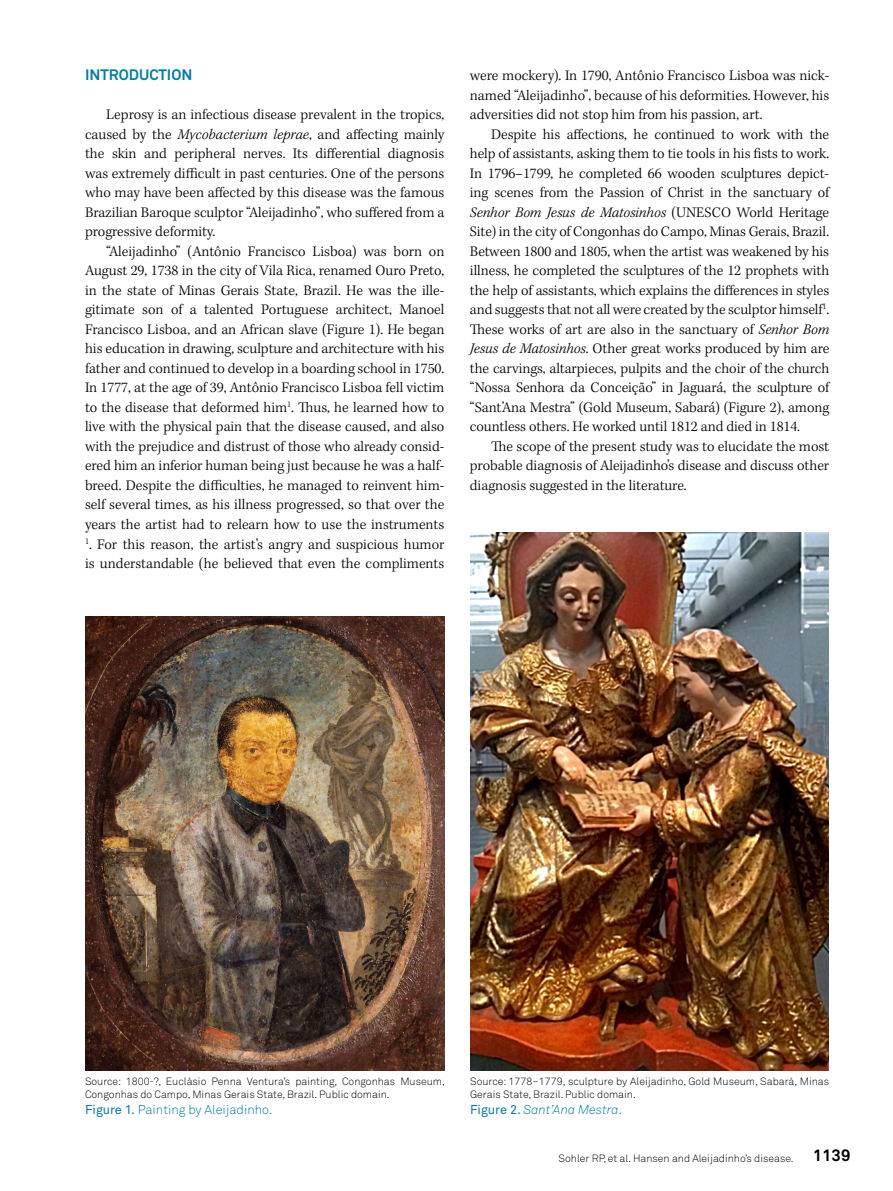
<style>
.page{position:relative;width:893px;height:1191px;background:#fff}
.page>*{position:absolute;margin:0;border:0;box-sizing:border-box;transform-origin:0 0}
.t1{font:300 15px/19.5px "Kepler Std";color:#000;text-align:justify}
.t2{font:700 15px "Akkurat Pro";color:#007dac}
.t3{font:12.75px "Akkurat Light Pro";color:#007dac}
.t4{font:italic 12.75px "Akkurat Light Pro";color:#007dac}
.t5{font:10.5px/12.6px "Akkurat Light Pro";color:#000}
.s1{font-style:italic}
.s2{font-family:"Akkurat Pro"}
.s3{font-family:"Akkurat Pro";font-style:normal}
.s4{font-style:normal}
.s5{font-family:"Akkurat Pro";font-weight:700;font-size:16.5px}
</style>
<div class="page">
<img style="left:85px;top:617px;width:359px;height:453px">
<img style="left:470px;top:532px;width:359px;height:538px">
<p class="t2" style="left:85px;top:66px;width:109px">INTRODUCTION</p>
<p class="t1" style="left:85px;top:106px;width:361px;text-indent:21px">Leprosy is an infectious disease prevalent in the tropics, caused by the <span class="s1">Mycobacterium leprae</span>, and affecting mainly the skin and peripheral nerves. Its differential diagnosis was extremely difficult in past centuries. One of the persons who may have been affected by this disease was the famous Brazilian Baroque sculptor “Aleijadinho”, who suffered from a progressive deformity.</p>
<p class="t1" style="left:85px;top:242px;width:361px;text-indent:21px">“Aleijadinho” (Antônio Francisco Lisboa) was born on August 29, 1738 in the city of Vila Rica, renamed Ouro Preto, in the state of Minas Gerais State, Brazil. He was the ille&shy;gitimate son of a talented Portuguese architect, Manoel Francisco Lisboa, and an African slave (Figure 1). He began his education in drawing, sculpture and architecture with his father and continued to develop in a boarding school in 1750.<br>In 1777, at the age of 39, Antônio Francisco Lisboa fell victim to the disease that deformed him<sup>1</sup>. Thus, he learned how to live with the physical pain that the disease caused, and also with the prejudice and distrust of those who already consid&shy;ered him an inferior human being just because he was a half&shy;breed. Despite the difficulties, he managed to reinvent him&shy;self several times, as his illness progressed, so that over the years the artist had to relearn how to use the instruments</p>
<p class="t1" style="left:85px;top:535px;width:361px"><sup>1</sup>. For this reason, the artist’s angry and suspicious humor is understandable (he believed that even the compliments</p>
<p class="t1" style="left:470px;top:67px;width:361px">were mockery). In 1790, Antônio Francisco Lisboa was nick&shy;named “Aleijadinho”, because of his deformities. However, his adversities did not stop him from his passion, art.</p>
<p class="t1" style="left:470px;top:125px;width:361px;text-indent:21px">Despite his affections, he continued to work with the help of assistants, asking them to tie tools in his fists to work.<br>In 1796–1799, he completed 66 wooden sculptures depict&shy;ing scenes from the Passion of Christ in the sanctuary of <span class="s1">Senhor Bom Jesus de Matosinhos</span> (UNESCO World Heritage Site) in the city of Congonhas do Campo, Minas Gerais, Brazil.<br>Between 1800 and 1805, when the artist was weakened by his illness, he completed the sculptures of the 12 prophets with the help of assistants, which explains the differences in styles and suggests that not all were created by the sculptor himself<sup>1</sup>.<br>These works of art are also in the sanctuary of <span class="s1">Senhor Bom Jesus de Matosinhos</span>. Other great works produced by him are the carvings, altarpieces, pulpits and the choir of the church “Nossa Senhora da Conceição” in Jaguará, the sculpture of “Sant’Ana Mestra” (Gold Museum, Sabará) (Figure 2), among countless others. He worked until 1812 and died in 1814.</p>
<p class="t1" style="left:470px;top:437px;width:361px;text-indent:21px">The scope of the present study was to elucidate the most probable diagnosis of Aleijadinho’s disease and discuss other diagnosis suggested in the literature.</p>
<p class="t5" style="left:85px;top:1075px;width:361px">Source: 1800-?, Euclásio Penna Ventura’s painting, Congonhas Museum,<br>Congonhas do Campo, Minas Gerais State, Brazil. Public domain.</p>
<p class="t3" style="left:85px;top:1102px;width:189px"><span class="s2">Figure 1.</span> Painting by Aleijadinho.</p>
<p class="t5" style="left:470px;top:1075px;width:361px">Source: 1778–1779, sculpture by Aleijadinho, Gold Museum, Sabará, Minas<br>Gerais State, Brazil. Public domain.</p>
<p class="t4" style="left:470px;top:1102px;width:153px"><span class="s3">Figure 2.</span> Sant’Ana Mestra<span class="s4">.</span></p>
<p class="t5" style="left:559px;top:1151px;width:293px">Sohler RP, et al. Hansen and Aleijadinho’s disease. <span class="s5">1139</span></p>
</div>
